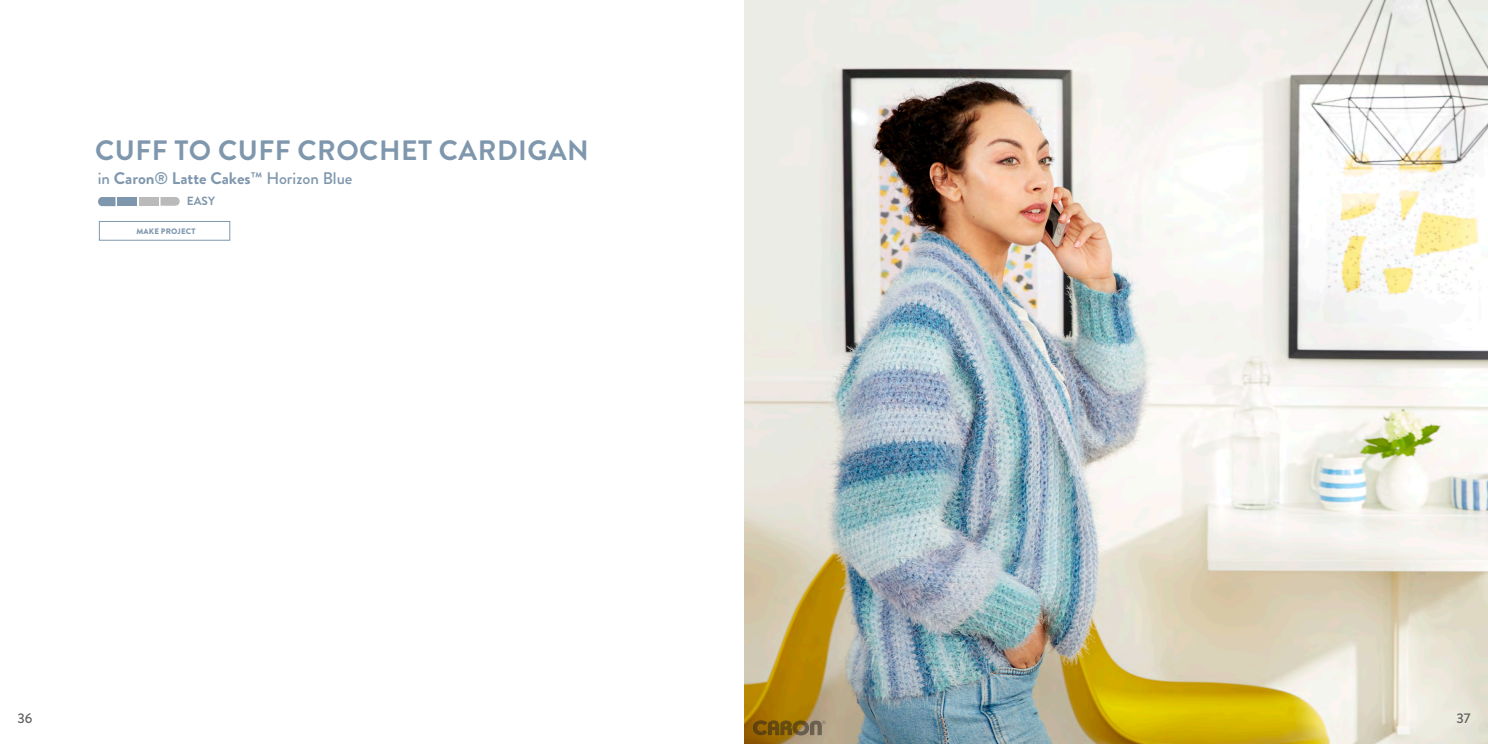
<style>
.page{position:relative;width:1488px;height:744px;background:#fff}
.page>*{position:absolute;margin:0;border:0;box-sizing:border-box;transform-origin:0 0}
.t1{font:700 28px "Brandon Grotesque";letter-spacing:.02em;color:#7f97ad}
.t2{font:500 16.8px "Brandon Grotesque";color:#7f97ad}
.t3{font:500 14px "Brandon Grotesque";color:#5f6060}
.t4{font:700 11.9px "Brandon Grotesque";color:#7f97ad}
.t5{font:900 7.96px "Brandon Grotesque";letter-spacing:.02em;color:#7f97ad}
.s1{font-weight:700}
</style>
<div class="page">
<svg style="left:98px;top:197px;width:17px;height:9px"></svg>
<div style="left:117px;top:197px;width:20px;height:9px;background:#7f97ad"></div>
<div style="left:139px;top:197px;width:19px;height:9px;background:#bababa"></div>
<svg style="left:160px;top:197px;width:20px;height:9px"></svg>
<div style="left:99px;top:221px;width:131px;height:20px;border:1px solid #7f97ad"></div>
<img style="left:744px;top:0;width:744px;height:744px">
<svg style="left:752px;top:720px;width:73px;height:15px"></svg>
<p class="t1" style="left:95px;top:131px;width:495px">CUFF TO CUFF CROCHET CARDIGAN</p>
<p class="t4" style="left:187px;top:193px;width:30px">EASY</p>
<p class="t5" style="left:136px;top:225px;width:61px">MAKE PROJECT</p>
<p class="t2" style="left:98px;top:167px;width:256px">in <span class="s1">Caron</span>® <span class="s1">Latte Cakes</span>™ Horizon Blue</p>
<p class="t3" style="left:17px;top:708px;width:16px">36</p>
<p class="t3" style="left:1456px;top:708px;width:16px">37</p>
</div>
